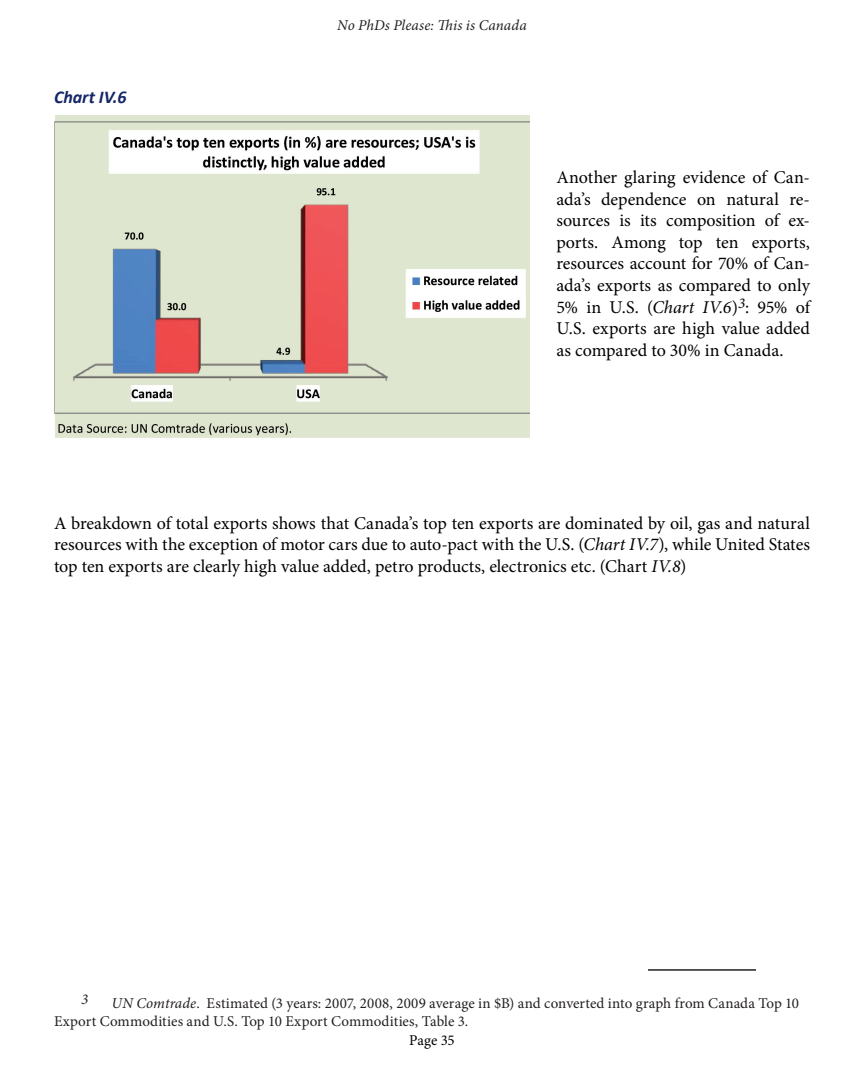
<style>
.page{position:relative;width:864px;height:1080px;background:#fff}
.page>*{position:absolute;margin:0;border:0;box-sizing:border-box;transform-origin:0 0}
.body{font:18px/21.6px "Minion Pro";color:#000;text-align:justify}
.t1{font:italic 700 18px "Calibri";color:#142667}
.Footnote_text{font:15px/18px "Minion Pro";letter-spacing:.005em;color:#231f20}
.Footnote_text-2{font:italic 15px "Minion Pro";letter-spacing:.01em;color:#231f20}
.t2{font:15px "Minion Pro";letter-spacing:-.005em;color:#000}
.s1{font-style:italic}
</style>
<div class="page">
<hr style="left:648px;top:969px;width:108px;height:2px;background:#231f20">
<img style="left:54px;top:116px;width:476px;height:321px">
<p class="t1" style="left:54px;top:86px;width:74px">Chart IV.6</p>
<p class="Footnote_text-2" style="left:337px;top:15px;width:191px">No PhDs Please: This is Canada</p>
<p class="body" style="left:556px;top:167px;width:255px">Another glaring evidence of Can&shy;ada’s dependence on natural re&shy;sources is its composition of ex&shy;ports. Among top ten exports, resources account for 70% of Can&shy;ada’s exports as compared to only 5% in U.S. (<span class="s1">Chart IV.6</span>)<sup>3</sup>: 95% of U.S. exports are high value added as compared to 30% in Canada.</p>
<p class="body" style="left:54px;top:512px;width:758px">A breakdown of total exports shows that Canada’s top ten exports are dominated by oil, gas and natural resources with the exception of motor cars due to auto-pact with the U.S. (<span class="s1">Chart IV.7</span>), while United States top ten exports are clearly high value added, petro products, electronics etc. (Chart <span class="s1">IV.8</span>)</p>
<p class="Footnote_text-2" style="left:81px;top:988px;width:9px">3</p>
<p class="Footnote_text" style="left:54px;top:994px;width:747px;text-indent:57px"><span class="s1">UN Comtrade</span>. Estimated (3 years: 2007, 2008, 2009 average in $B) and converted into graph from Canada Top 10<br>Export Commodities and U.S. Top 10 Export Commodities, Table 3.</p>
<p class="t2" style="left:409px;top:1031px;width:47px">Page 35</p>
</div>
